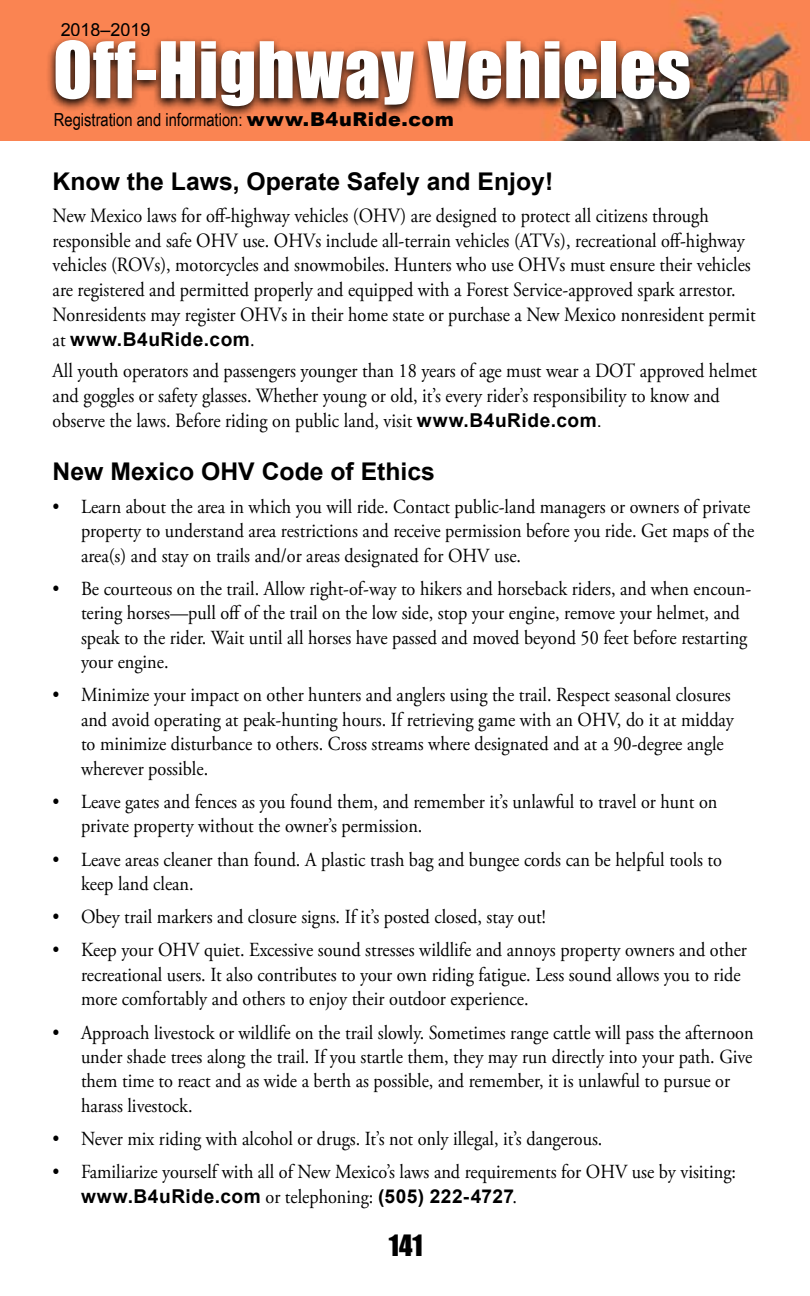
<style>
.page{position:relative;width:810px;height:1296px;background:#fff}
.page>*{position:absolute;margin:0;border:0;box-sizing:border-box;transform-origin:0 0}
.t1{font:72px "Impact";letter-spacing:.01em;color:#fff}
.t2{font:27px "Impact";color:#000}
.t3{font:700 24.3px "Arial";color:#000}
.t4{font:20.25px/24.8px "Adobe Garamond Pro";color:#000;scale:.9 1}
.t5{font:20.03px/24.3px "Adobe Garamond Pro";color:#000;scale:.91 1}
.t6{font:700 19.12px "Arial";letter-spacing:.03em;color:#000}
.t7{font:18px "Arial Narrow";color:#000}
.t8{font:18px "Arial";color:#000}
.s1{font-family:"Arial";font-weight:900;font-size:19.12px}
.s2{font-family:"Adobe Garamond Pro";font-weight:400;font-size:20.25px}
.s3{font-family:"Arial";font-weight:700;font-size:19.12px}
.s4{font-family:"Arial";font-size:18px}
.s5{font-family:"Adobe Garamond Pro";font-weight:400;font-size:20.03px}
</style>
<div class="page">
<img style="left:0;top:0;width:810px;height:141px">
<svg style="left:47px;top:36px;width:652px;height:82px;background:#83472d"></svg>
<p class="t8" style="left:61px;top:18px;width:92px">2018–2019</p>
<h1 class="t1" style="left:53px;top:14px;width:639px">Off-Highway Vehicles</h1>
<p class="t7" style="left:54px;top:106px;width:402px">Registration and information: <span class="s1">www.B4uRide.com</span></p>
<p class="t3" style="left:53px;top:166px;width:502px">Know the Laws, Operate Safely and Enjoy!</p>
<p class="t4" style="left:53px;top:204px;width:783px">New Mexico laws for off-highway vehicles (OHV) are designed to protect all citizens through responsible and safe OHV use. OHVs include all-terrain vehicles (ATVs), recreational off-highway vehicles (ROVs), motorcycles and snowmobiles. Hunters who use OHVs must ensure their vehicles are registered and permitted properly and equipped with a Forest Service-approved spark arrestor.<br>Nonresidents may register OHVs in their home state or purchase a New Mexico nonresident permit</p>
<p class="t6" style="left:53px;top:326px;width:203px"><span class="s2">at</span> www.B4uRide.com<span class="s2">.</span></p>
<p class="t4" style="left:53px;top:359px;width:784px">All youth operators and passengers younger than 18 years of age must wear a DOT approved helmet and goggles or safety glasses. Whether young or old, it’s every rider’s responsibility to know and observe the laws. Before riding on public land, visit <span class="s3">www. B4uRide. com</span><span class="s4">.</span></p>
<p class="t3" style="left:53px;top:455px;width:384px">New Mexico OHV Code of Ethics</p>
<p class="t5" style="left:81px;top:495px;width:742px;text-indent:-28px">• Learn about the area in which you will ride. Contact public-land managers or owners of private property to understand area restrictions and receive permission before you ride. Get maps of the area(s) and stay on trails and/or areas designated for OHV use.</p>
<p class="t5" style="left:81px;top:577px;width:738px;text-indent:-28px">• Be courteous on the trail. Allow right-of-way to hikers and horseback riders, and when encoun&shy;tering horses—pull off of the trail on the low side, stop your engine, remove your helmet, and speak to the rider. Wait until all horses have passed and moved beyond 50 feet before restarting your engine.</p>
<p class="t5" style="left:81px;top:684px;width:719px;text-indent:-28px">• Minimize your impact on other hunters and anglers using the trail. Respect seasonal closures and avoid operating at peak-hunting hours. If retrieving game with an OHV, do it at midday to minimize disturbance to others. Cross streams where designated and at a 90-degree angle wherever possible.</p>
<p class="t5" style="left:81px;top:790px;width:701px;text-indent:-28px">• Leave gates and fences as you found them, and remember it’s unlawful to travel or hunt on private property without the owner’s permission.</p>
<p class="t5" style="left:81px;top:848px;width:706px;text-indent:-28px">• Leave areas cleaner than found. A plastic trash bag and bungee cords can be helpful tools to keep land clean.</p>
<p class="t5" style="left:53px;top:905px;width:543px">• Obey trail markers and closure signs. If it’s posted closed, stay out!</p>
<p class="t5" style="left:81px;top:939px;width:733px;text-indent:-28px">• Keep your OHV quiet. Excessive sound stresses wildlife and annoys property owners and other recreational users. It also contributes to your own riding fatigue. Less sound allows you to ride more comfortably and others to enjoy their outdoor experience.</p>
<p class="t5" style="left:81px;top:1021px;width:741px;text-indent:-28px">• Approach livestock or wildlife on the trail slowly. Sometimes range cattle will pass the afternoon under shade trees along the trail. If you startle them, they may run directly into your path. Give them time to react and as wide a berth as possible, and remember, it is unlawful to pursue or harass livestock.</p>
<p class="t5" style="left:53px;top:1127px;width:606px">• Never mix riding with alcohol or drugs. It’s not only illegal, it’s dangerous.</p>
<p class="t5" style="left:53px;top:1160px;width:753px">• Familiarize yourself with all of New Mexico’s laws and requirements for OHV use by visiting:</p>
<p class="t6" style="left:81px;top:1184px;width:438px">www.B4uRide.com <span class="s5">or telephoning:</span> (505) 222-4727<span class="s5">.</span></p>
<h2 class="t2" style="left:389px;top:1224px;width:36px">141</h2>
</div>
